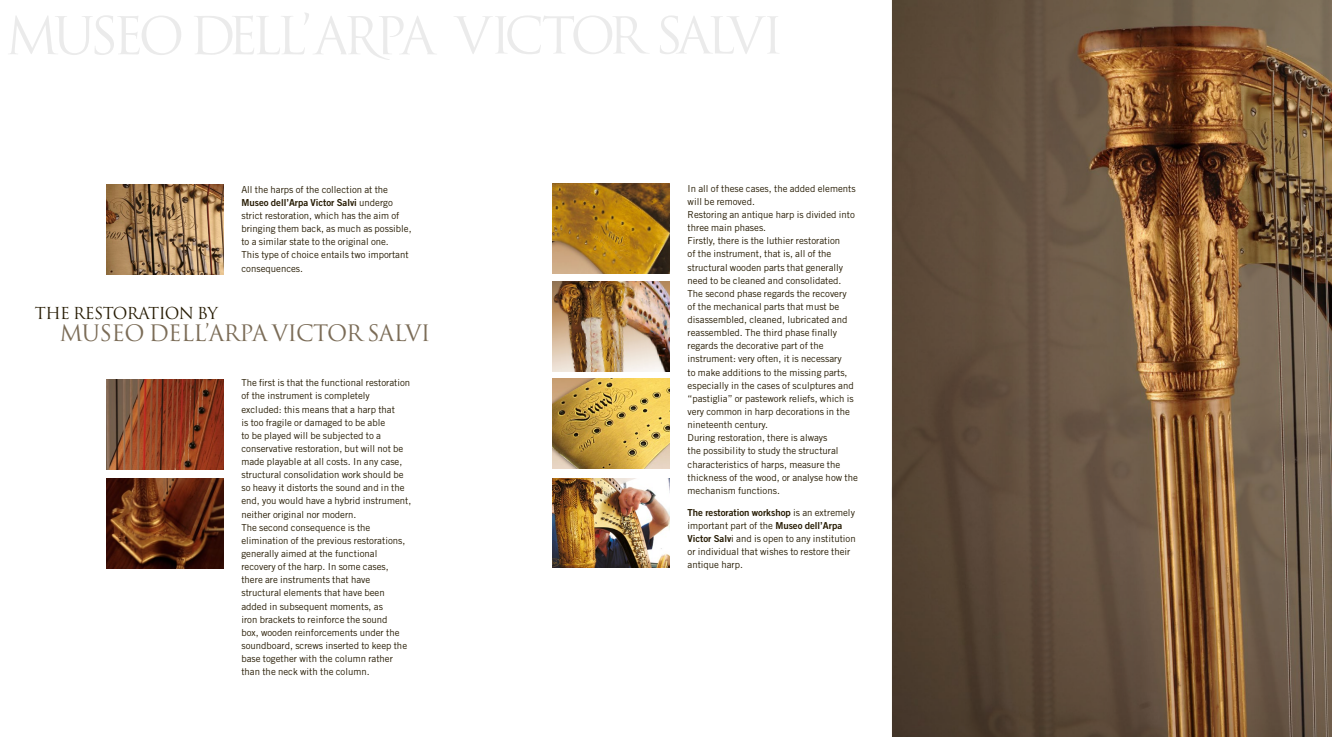
<style>
.page{position:relative;width:1332px;height:737px;background:#fff}
.page>*{position:absolute;margin:0;border:0;box-sizing:border-box;transform-origin:0 0}
.t1{font:22.05px "Trajan";letter-spacing:-.03em;color:#7b6c57}
.t2{font:16.1px "Trajan";letter-spacing:-.03em;color:#271c04}
.t3{font:9.62px/13.1px "Trade Gothic";color:#271c04}
.t4{font:9.62px "Trade Gothic Bold Two";color:#271c04}
.s1{font-family:"Trade Gothic"}
.s2{font-family:"Trade Gothic Bold Two"}
</style>
<div class="page">
<img style="left:892px;top:0;width:440px;height:737px">
<img style="left:106px;top:379px;width:117px;height:90px">
<img style="left:553px;top:183px;width:117px;height:90px">
<img style="left:553px;top:378px;width:117px;height:90px">
<img style="left:553px;top:282px;width:117px;height:89px">
<img style="left:553px;top:478px;width:117px;height:90px">
<svg style="left:10px;top:15px;width:171px;height:40px"></svg>
<svg style="left:195px;top:13px;width:240px;height:47px"></svg>
<svg style="left:454px;top:15px;width:195px;height:39px"></svg>
<svg style="left:660px;top:15px;width:119px;height:39px"></svg>
<img style="left:106px;top:184px;width:117px;height:90px">
<img style="left:106px;top:479px;width:117px;height:90px">
<p class="t3" style="left:241px;top:183px;width:148px">All the harps of the collection at the</p>
<p class="t4" style="left:241px;top:196px;width:153px">Museo dell’Arpa Victor Salvi <span class="s1">undergo</span></p>
<p class="t3" style="left:241px;top:209px;width:172px">strict restoration, which has the aim of bringing them back, as much as possible, to a similar state to the original one.<br>This type of choice entails two important consequences.</p>
<h2 class="t2" style="left:35px;top:304px;width:185px">THE RESTORATION BY</h2>
<h1 class="t1" style="left:59px;top:319px;width:373px">MUSEO DELL’ARPA VICTOR SALVI</h1>
<p class="t3" style="left:241px;top:376px;width:171px">The first is that the functional restoration of the instrument is completely excluded: this means that a harp that<br>is too fragile or damaged to be able<br>to be played will be subjected to a conservative restoration, but will not be made playable at all costs. In any case, structural consolidation work should be so heavy it distorts the sound and in the end, you would have a hybrid instrument, neither original nor modern.<br>The second consequence is the elimination of the previous restorations, generally aimed at the functional recovery of the harp. In some cases, there are instruments that have structural elements that have been added in subsequent moments, as<br>iron brackets to reinforce the sound<br>box, wooden reinforcements under the soundboard, screws inserted to keep the base together with the column rather than the neck with the column.</p>
<p class="t3" style="left:688px;top:182px;width:172px">In all of these cases, the added elements will be removed.<br>Restoring an antique harp is divided into three main phases.<br>Firstly, there is the luthier restoration<br>of the instrument, that is, all of the structural wooden parts that generally need to be cleaned and consolidated.<br>The second phase regards the recovery<br>of the mechanical parts that must be disassembled, cleaned, lubricated and reassembled. The third phase finally regards the decorative part of the instrument: very often, it is necessary<br>to make additions to the missing parts, especially in the cases of sculptures and “pastiglia” or pastework reliefs, which is very common in harp decorations in the nineteenth century.<br>During restoration, there is always<br>the possibility to study the structural characteristics of harps, measure the thickness of the wood, or analyse how the mechanism functions.</p>
<p class="t4" style="left:688px;top:506px;width:169px">The restoration workshop <span class="s1">is an extremely</span></p>
<p class="t3" style="left:688px;top:518px;width:170px">important part of the <span class="s2">Museo dell’Arpa Victor Salv</span>i and is open to any institution or individual that wishes to restore their antique harp.</p>
</div>
